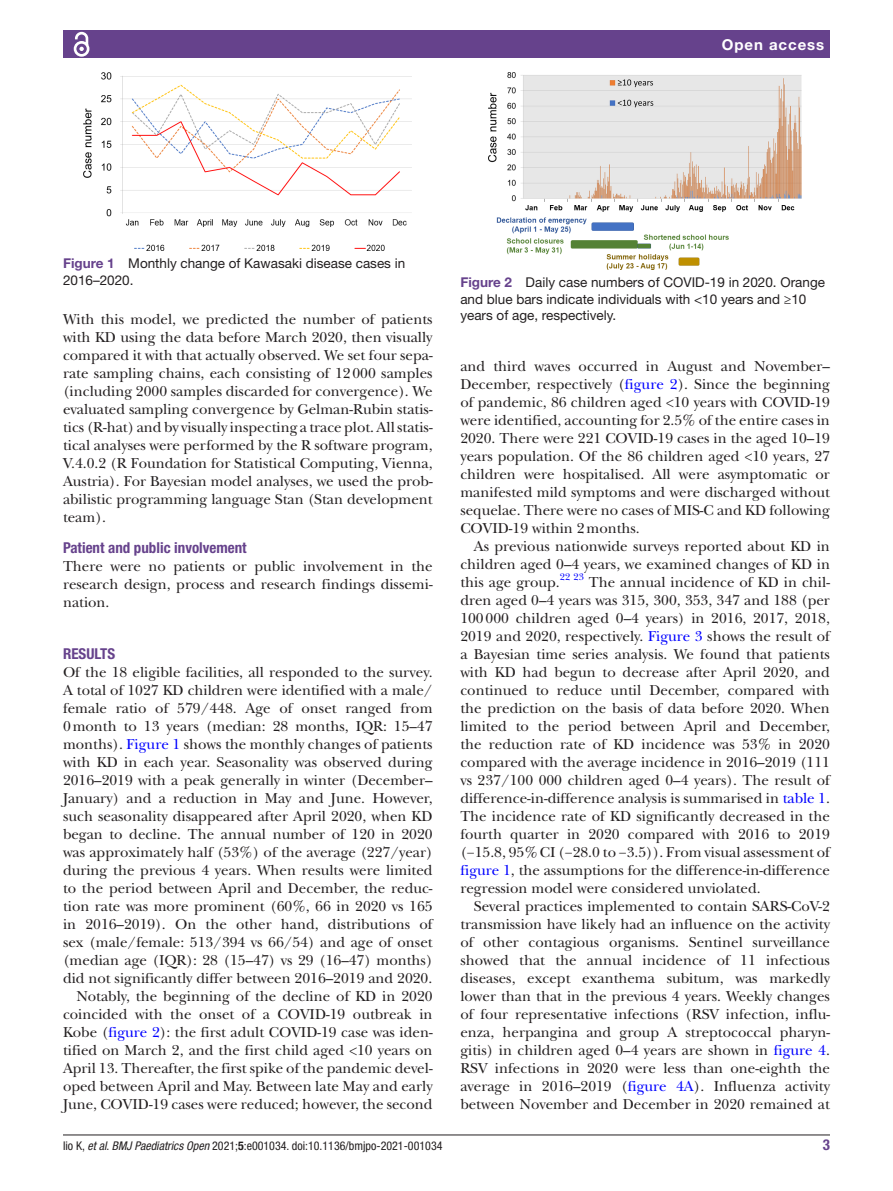
<style>
.page{position:relative;width:893px;height:1191px;background:#fff}
.page>*{position:absolute;margin:0;border:0;box-sizing:border-box;transform-origin:0 0}
.t1{font:15px/18px "New Baskerville";color:#231f20;text-align:justify}
.t2{font:700 condensed 15px "Helvetica Neue LT Std";color:#66428c}
.t3{font:700 15px "Helvetica Neue LT Std";letter-spacing:.065em;color:#fff}
.t4{font:13.5px/16.5px "Helvetica Neue LT Std";color:#231f20}
.t5{font:condensed 12px "Helvetica Neue LT Std";color:#231f20}
.t6{font:9.9px "New Baskerville";color:#00f}
.s1{font-weight:700;color:#66428c}
.s2{color:#00f}
.s3{font-style:italic}
.s4{font-weight:700}
</style>
<div class="page">
<hr style="left:63px;top:1134px;width:767px;height:1px;background:#231f20">
<div style="left:63px;top:31px;width:767px;height:27px;background:#66428c"></div>
<svg style="left:73px;top:31px;width:17px;height:26px"></svg>
<img style="left:84px;top:73px;width:328px;height:177px">
<img style="left:489px;top:73px;width:312px;height:196px">
<p class="t3" style="left:722px;top:35px;width:104px">Open access</p>
<p class="t4" style="left:63px;top:255px;width:344px"><span class="s1">Figure 1</span> Monthly change of Kawasaki disease cases in<br>2016–2020.</p>
<p class="t1" style="left:63px;top:310px;width:371px">With this model, we predicted the number of patients with KD using the data before March 2020, then visually compared it with that actually observed. We set four sepa&shy;rate sampling chains, each consisting of 12000 samples (including 2000 samples discarded for convergence). We evaluated sampling convergence by Gelman-Rubin statis&shy;tics (R-hat) and by visually inspecting a trace plot. All statis&shy;tical analyses were performed by the R software program, V.4.0.2 (R Foundation for Statistical Computing, Vienna, Austria). For Bayesian model analyses, we used the prob&shy;abilistic programming language Stan (Stan development team).</p>
<p class="t2" style="left:63px;top:539px;width:185px">Patient and public involvement</p>
<p class="t1" style="left:63px;top:557px;width:371px">There were no patients or public involvement in the research design, process and research findings dissemi&shy;nation.</p>
<p class="t2" style="left:63px;top:645px;width:54px">RESULTS</p>
<p class="t1" style="left:63px;top:663px;width:371px;text-align:right">Of the 18 eligible facilities, all responded to the survey.<br>A total of 1027 KD children were identified with a male/ female ratio of 579/448. Age of onset ranged from 0month to 13 years (median: 28 months, IQR: 15–47 months). <span class="s2">Figure 1</span> shows the monthly changes of patients with KD in each year. Seasonality was observed during 2016–2019 with a peak generally in winter (December– January) and a reduction in May and June. However, such seasonality disappeared after April 2020, when KD began to decline. The annual number of 120 in 2020 was approximately half (53%) of the average (227/year) during the previous 4 years. When results were limited to the period between April and December, the reduc&shy;tion rate was more prominent (60%, 66 in 2020 vs 165 in 2016–2019). On the other hand, distributions of sex (male/female: 513/394 vs 66/54) and age of onset (median age (IQR): 28 (15–47) vs 29 (16–47) months) did not significantly differ between 2016–2019 and 2020.<br>Notably, the beginning of the decline of KD in 2020 coincided with the onset of a COVID-19 outbreak in Kobe (<span class="s2">figure 2</span>): the first adult COVID-19 case was iden&shy;tified on March 2, and the first child aged &lt;10 years on April 13. Thereafter, the first spike of the pandemic devel&shy;oped between April and May. Between late May and early June, COVID-19 cases were reduced; however, the second</p>
<p class="t4" style="left:460px;top:274px;width:366px"><span class="s1">Figure 2</span> Daily case numbers of COVID-19 in 2020. Orange and blue bars indicate individuals with &lt;10 years and ≥10 years of age, respectively.</p>
<p class="t1" style="left:460px;top:357px;width:371px">and third waves occurred in August and November– December, respectively (<span class="s2">figure 2</span>). Since the beginning of pandemic, 86 children aged &lt;10 years with COVID-19 were identified, accounting for 2.5% of the entire cases in 2020. There were 221 COVID-19 cases in the aged 10–19 years population. Of the 86 children aged &lt;10 years, 27 children were hospitalised. All were asymptomatic or manifested mild symptoms and were discharged without sequelae. There were no cases of MIS-C and KD following COVID-19 within 2months.</p>
<p class="t1" style="left:460px;top:537px;width:371px;text-indent:14px">As previous nationwide surveys reported about KD in children aged 0–4 years, we examined changes of KD in this age group.</p>
<p class="t6" style="left:560px;top:571px;width:26px">22 23</p>
<p class="t1" style="left:460px;top:573px;width:371px;text-indent:129px">The annual incidence of KD in chil&shy;dren aged 0–4 years was 315, 300, 353, 347 and 188 (per 100000 children aged 0–4 years) in 2016, 2017, 2018, 2019 and 2020, respectively. <span class="s2">Figure 3</span> shows the result of a Bayesian time series analysis. We found that patients with KD had begun to decrease after April 2020, and continued to reduce until December, compared with the prediction on the basis of data before 2020. When limited to the period between April and December, the reduction rate of KD incidence was 53% in 2020 compared with the average incidence in 2016–2019 (111 vs 237/100 000 children aged 0–4 years). The result of difference-in-difference analysis is summarised in <span class="s2">table 1</span>.<br>The incidence rate of KD significantly decreased in the fourth quarter in 2020 compared with 2016 to 2019 (−15.8, 95%CI (−28.0 to −3.5)). From visual assessment of <span class="s2">figure 1</span>, the assumptions for the difference-in-difference regression model were considered unviolated.</p>
<p class="t1" style="left:460px;top:897px;width:371px;text-indent:14px">Several practices implemented to contain SARS-CoV-2 transmission have likely had an influence on the activity of other contagious organisms. Sentinel surveillance showed that the annual incidence of 11 infectious diseases, except exanthema subitum, was markedly lower than that in the previous 4 years. Weekly changes of four representative infections (RSV infection, influ&shy;enza, herpangina and group A streptococcal pharyn&shy;gitis) in children aged 0–4 years are shown in <span class="s2">figure 4</span>.<br>RSV infections in 2020 were less than one-eighth the average in 2016–2019 (<span class="s2">figure 4A</span>). Influenza activity between November and December in 2020 remained at</p>
<p class="t5" style="left:63px;top:1138px;width:381px">Iio K, <span class="s3">et al</span>. <span class="s3">BMJ Paediatrics Open</span> 2021;<span class="s4">5</span>:e001034. doi:10.1136/bmjpo-2021-001034</p>
<p class="t2" style="left:823px;top:1135px;width:9px">3</p>
</div>
